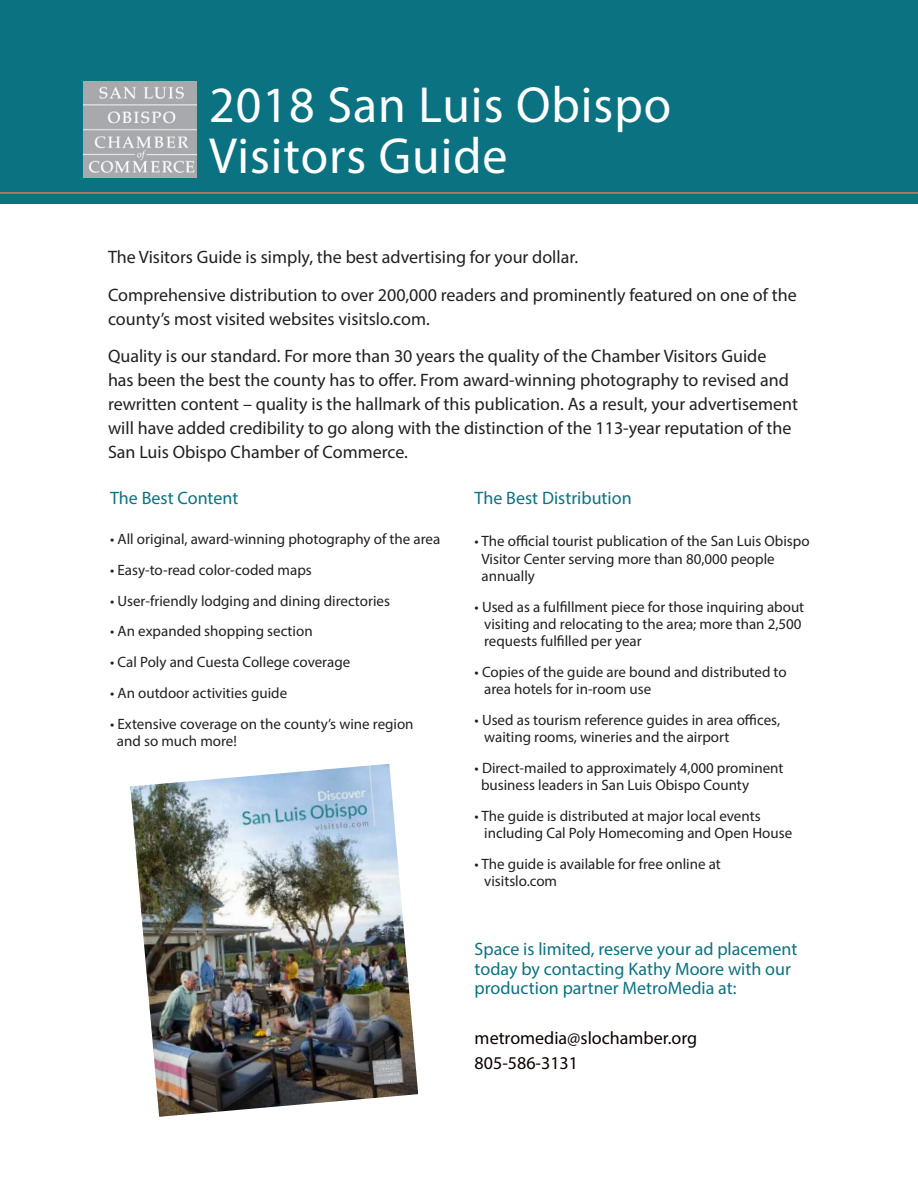
<style>
.page{position:relative;width:918px;height:1188px;background:#fff}
.page>*{position:absolute;margin:0;border:0;box-sizing:border-box;transform-origin:0 0}
.t1{font:51px/51px "Myriad Pro";letter-spacing:.02em;color:#fff}
.t2{font:18px/24px "Myriad Pro";color:#231f20}
.t3{font:18px/19.5px "Myriad Pro";color:#0b7281}
.t4{font:18px/24.9px "Myriad Pro";color:#0b0000}
.t5{font:15px/17.2px "Myriad Pro";color:#231f20}
</style>
<div class="page">
<div style="left:0;top:0;width:918px;height:204px;background:#0b7281"></div>
<hr style="left:0;top:192px;width:918px;height:2px;background:#da7750">
<img style="left:83px;top:81px;width:114px;height:96px">
<img style="left:130px;top:764px;width:288px;height:353px">
<h1 class="t1" style="left:209px;top:83px;width:464px">2018 San Luis Obispo<br>Visitors Guide</h1>
<p class="t2" style="left:108px;top:240px;width:690px;line-height:37.5px">The Visitors Guide is simply, the best advertising for your dollar.<br>Comprehensive distribution to over 200,000 readers and prominently featured on one of the</p>
<p class="t2" style="left:108px;top:301px;width:660px;line-height:37.5px">county’s most visited websites visitslo.com.<br>Quality is our standard. For more than 30 years the quality of the Chamber Visitors Guide</p>
<p class="t2" style="left:108px;top:370px;width:692px">has been the best the county has to offer. From award-winning photography to revised and rewritten content – quality is the hallmark of this publication. As a result, your advertisement will have added credibility to go along with the distinction of the 113-year reputation of the San Luis Obispo Chamber of Commerce.</p>
<p class="t3" style="left:110px;top:490px;width:130px">The Best Content</p>
<p class="t5" style="left:110px;top:532px;width:332px">• All original, award-winning photography of the area</p>
<p class="t5" style="left:110px;top:562px;width:203px">• Easy-to-read color-coded maps</p>
<p class="t5" style="left:110px;top:593px;width:281px">• User-friendly lodging and dining directories</p>
<p class="t5" style="left:110px;top:624px;width:204px">• An expanded shopping section</p>
<p class="t5" style="left:110px;top:655px;width:242px">• Cal Poly and Cuesta College coverage</p>
<p class="t5" style="left:110px;top:685px;width:179px">• An outdoor activities guide</p>
<p class="t5" style="left:117px;top:716px;width:298px;text-indent:-7px">• Extensive coverage on the county’s wine region and so much more!</p>
<p class="t3" style="left:475px;top:490px;width:159px">The Best Distribution</p>
<p class="t5" style="left:481px;top:534px;width:330px;text-indent:-7px">• The official tourist publication of the San Luis Obispo<br>Visitor Center serving more than 80,000 people annually</p>
<p class="t5" style="left:484px;top:599px;width:322px;text-indent:-10px">• Used as a fulfillment piece for those inquiring about visiting and relocating to the area; more than 2,500 requests fulfilled per year</p>
<p class="t5" style="left:484px;top:664px;width:304px;text-indent:-10px">• Copies of the guide are bound and distributed to area hotels for in-room use</p>
<p class="t5" style="left:484px;top:712px;width:297px;text-indent:-10px">• Used as tourism reference guides in area offices, waiting rooms, wineries and the airport</p>
<p class="t5" style="left:481px;top:760px;width:304px;text-indent:-6px">• Direct-mailed to approximately 4,000 prominent business leaders in San Luis Obispo County</p>
<p class="t5" style="left:484px;top:808px;width:310px;text-indent:-10px">• The guide is distributed at major local events including Cal Poly Homecoming and Open House</p>
<p class="t5" style="left:484px;top:856px;width:238px;text-indent:-10px">• The guide is available for free online at visitslo.com</p>
<p class="t3" style="left:475px;top:941px;width:324px">Space is limited, reserve your ad placement today by contacting Kathy Moore with our production partner MetroMedia at:</p>
<p class="t4" style="left:475px;top:1027px;width:224px">metromedia@slochamber.org<br>805-586-3131</p>
</div>
